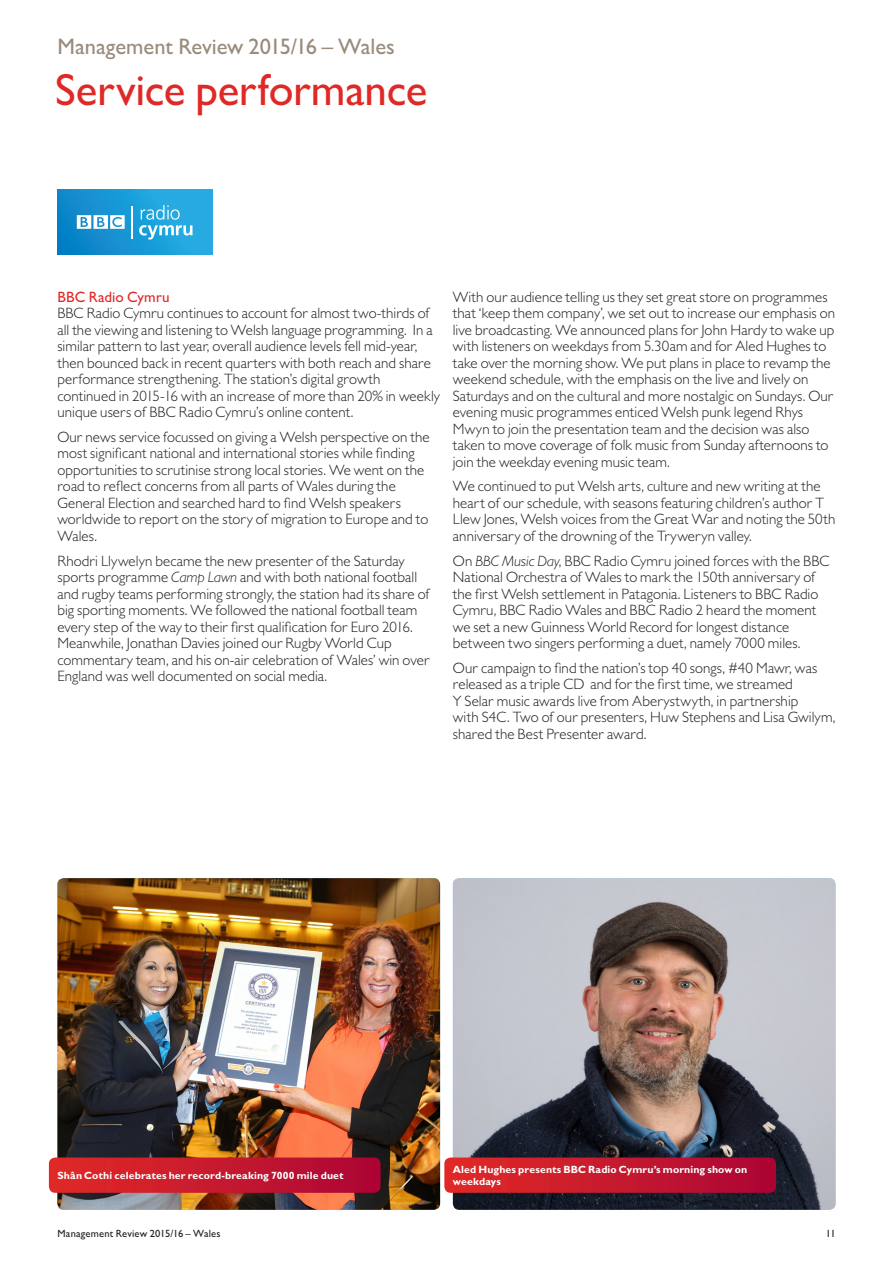
<style>
.page{position:relative;width:893px;height:1263px;background:#fff}
.page>*{position:absolute;margin:0;border:0;box-sizing:border-box;transform-origin:0 0}
.t1{font:500 45px "Gill Sans MT Pro";letter-spacing:-.005em;color:#e02926}
.t2{font:500 22.5px "Gill Sans MT Pro";color:#998b7d}
.F03_BODY_TEXT_half_l{font:300 15px/16.5px "Gill Sans MT Pro";letter-spacing:.005em;color:#231f20}
.F09_SUBHEAD_1{font:500 15px "Gill Sans MT Pro";letter-spacing:.01em;color:#e02926}
.F20_Captions{font:700 10.5px/12px "Gill Sans MT Pro";letter-spacing:.01em;color:#fff}
.t3{font:500 10.5px "Gill Sans MT Pro";letter-spacing:.02em;color:#231f20}
.s1{font-style:italic}
</style>
<div class="page">
<img style="left:57px;top:878px;width:383px;height:332px">
<img style="left:453px;top:878px;width:383px;height:332px">
<div style="left:57px;top:189px;width:155px;height:65px;background:linear-gradient(to right,#0a83c7,#2ab1e6)"></div>
<hr style="left:131px;top:205px;width:1px;height:33px;background:#fff">
<svg style="left:139px;top:205px;width:53px;height:35px;background:#51b9e5"></svg>
<svg style="left:77px;top:215px;width:48px;height:14px"></svg>
<svg style="left:49px;top:1157px;width:332px;height:36px;background:#c4192e"></svg>
<svg style="left:444px;top:1157px;width:332px;height:36px;background:#c3192e"></svg>
<h2 class="t2" style="left:57px;top:33px;width:339px">Management Review 2015/16 – Wales</h2>
<h1 class="t1" style="left:55px;top:63px;width:373px">Service performance</h1>
<p class="F09_SUBHEAD_1" style="left:57px;top:288px;width:114px">BBC Radio Cymru</p>
<p class="F03_BODY_TEXT_half_l" style="left:57px;top:304px;width:384px">BBC Radio Cymru continues to account for almost two-thirds of all the viewing and listening to Welsh language programming. In a similar pattern to last year, overall audience levels fell mid-year, then bounced back in recent quarters with both reach and share performance strengthening. The station’s digital growth continued in 2015-16 with an increase of more than 20% in weekly unique users of BBC Radio Cymru’s online content.</p>
<p class="F03_BODY_TEXT_half_l" style="left:57px;top:428px;width:374px">Our news service focussed on giving a Welsh perspective on the most significant national and international stories while finding opportunities to scrutinise strong local stories. We went on the road to reflect concerns from all parts of Wales during the General Election and searched hard to find Welsh speakers worldwide to report on the story of migration to Europe and to Wales.</p>
<p class="F03_BODY_TEXT_half_l" style="left:57px;top:552px;width:374px">Rhodri Llywelyn became the new presenter of the Saturday sports programme <span class="s1">Camp Lawn</span> and with both national football and rugby teams performing strongly, the station had its share of big sporting moments. We followed the national football team every step of the way to their first qualification for Euro 2016.<br>Meanwhile, Jonathan Davies joined our Rugby World Cup commentary team, and his on-air celebration of Wales’ win over England was well documented on social media.</p>
<p class="F03_BODY_TEXT_half_l" style="left:453px;top:288px;width:384px">With our audience telling us they set great store on programmes that ‘keep them company’, we set out to increase our emphasis on live broadcasting. We announced plans for John Hardy to wake up with listeners on weekdays from 5.30am and for Aled Hughes to take over the morning show. We put plans in place to revamp the weekend schedule, with the emphasis on the live and lively on Saturdays and on the cultural and more nostalgic on Sundays. Our evening music programmes enticed Welsh punk legend Rhys Mwyn to join the presentation team and the decision was also taken to move coverage of folk music from Sunday afternoons to join the weekday evening music team.</p>
<p class="F03_BODY_TEXT_half_l" style="left:453px;top:478px;width:384px">We continued to put Welsh arts, culture and new writing at the heart of our schedule, with seasons featuring children’s author T Llew Jones, Welsh voices from the Great War and noting the 50th anniversary of the drowning of the Tryweryn valley.</p>
<p class="F03_BODY_TEXT_half_l" style="left:453px;top:552px;width:378px">On <span class="s1">BBC Music Day</span>, BBC Radio Cymru joined forces with the BBC National Orchestra of Wales to mark the 150th anniversary of the first Welsh settlement in Patagonia. Listeners to BBC Radio Cymru, BBC Radio Wales and BBC Radio 2 heard the moment we set a new Guinness World Record for longest distance between two singers performing a duet, namely 7000 miles.</p>
<p class="F03_BODY_TEXT_half_l" style="left:453px;top:659px;width:384px">Our campaign to find the nation’s top 40 songs, #40 Mawr, was released as a triple CD and for the first time, we streamed<br>Y Selar music awards live from Aberystwyth, in partnership<br>with S4C. Two of our presenters, Huw Stephens and Lisa Gwilym, shared the Best Presenter award.</p>
<p class="F20_Captions" style="left:57px;top:1169px;width:288px">Shân Cothi celebrates her record-breaking 7000 mile duet</p>
<p class="F20_Captions" style="left:453px;top:1163px;width:296px">Aled Hughes presents BBC Radio Cymru’s morning show on weekdays</p>
<p class="t3" style="left:57px;top:1228px;width:165px">Management Review 2015/16 – Wales</p>
<p class="t3" style="left:826px;top:1228px;width:11px">11</p>
</div>
